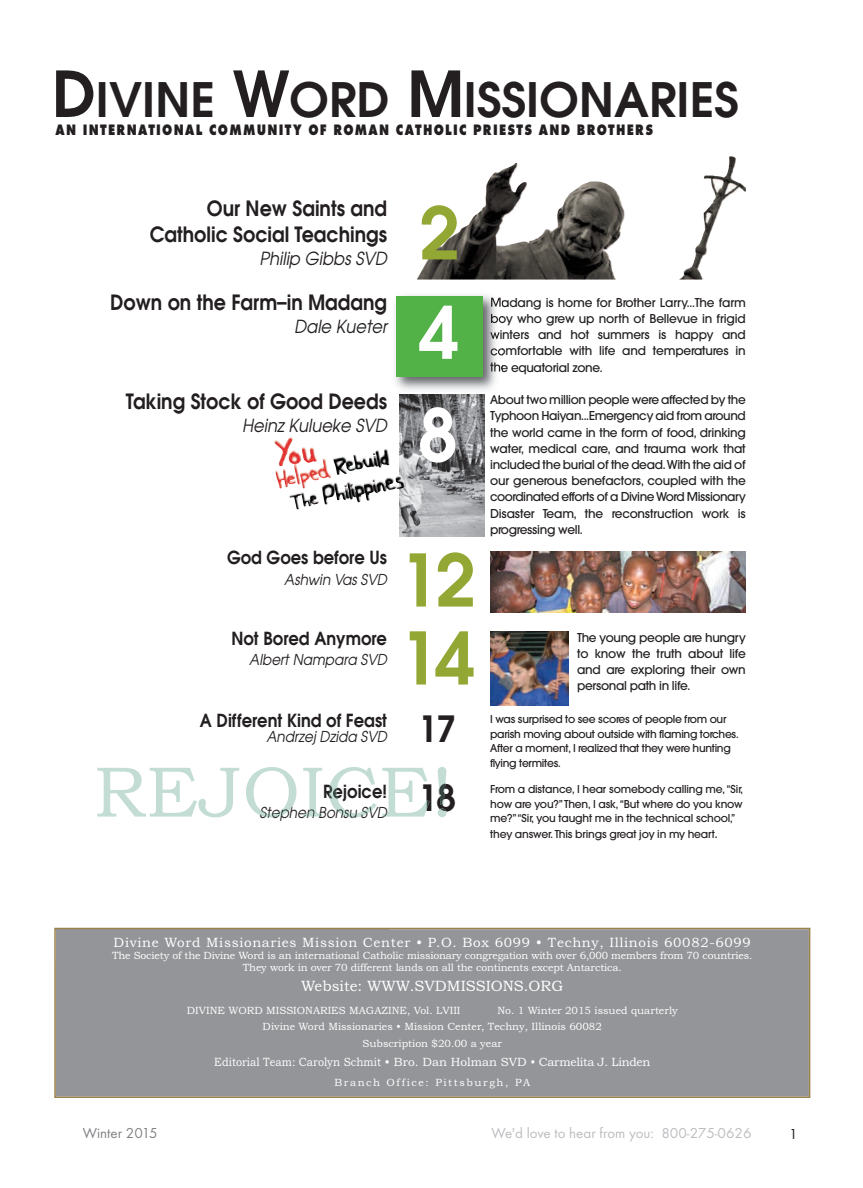
<style>
.page{position:relative;width:863px;height:1188px;background:#fff}
.page>*{position:absolute;margin:0;border:0;box-sizing:border-box;transform-origin:0 0}
.t1{font:600 72px/78px "Avant Garde";color:#93a734}
.t2{font:600 72px "Avant Garde";color:#fff}
.t3{font:600 47.25px "Avant Garde";color:#231f20}
.t4{font:600 36px/69px "Avant Garde";color:#231f20}
.t5{font:600 21px/25.2px "Avant Garde";color:#231f20;text-align:right;scale:.91 1}
.t6{font:600 18px "Avant Garde";color:#231f20;scale:.91 1}
.t7{font:italic 18px "Avant Garde";color:#231f20;scale:.91 1}
.t8{font:800 15.75px "Futura T";letter-spacing:.1em;color:#231f20;scale:.8 1}
.t9{font:italic 15px "Avant Garde";color:#231f20;scale:.91 1}
.t10{font:15px "Futura T";color:#bcbdc0}
.t11{font:15px "Bookman Old Style";color:#fff}
.t12{font:15px "Futura T";color:#808285}
.t13{font:15px "Futura T";color:#231f20}
.t14{font:500 13.5px/16.2px "Avant Gard";letter-spacing:-.015em;color:#231f20;text-align:justify}
.t15{font:13.5px "Bookman Old Style";letter-spacing:.05em;color:#fff}
.t16{font:500 12px/14.7px "Avant Gard";letter-spacing:-.025em;color:#231f20}
.t17{font:12px "Bookman Old Style";color:#fff;scale:.9 1}
.t18{font:10.5px/12px "Bookman Old Style";letter-spacing:-.01em;color:#fff;text-align:center}
.t19{font:10.5px "Bookman Old Style";letter-spacing:.15em;color:#fff}
.s1{font-size:63px}
.s2{font-size:13.5px}
</style>
<div class="page">
<img style="left:399px;top:396px;width:85px;height:141px">
<img style="left:417px;top:156px;width:329px;height:124px">
<div style="left:57px;top:931px;width:750px;height:164px;background:#939598"></div>
<div style="left:56px;top:929px;width:333px;height:33px;background:#939598"></div>
<div style="left:54px;top:928px;width:756px;height:170px;border:2px solid #9a824b"></div>
<img style="left:395px;top:295px;width:107px;height:101px">
<img style="left:399px;top:394px;width:85px;height:2px">
<svg style="left:491px;top:298px;width:11px;height:10px"></svg>
<svg style="left:491px;top:314px;width:11px;height:10px"></svg>
<svg style="left:490px;top:330px;width:12px;height:9px"></svg>
<svg style="left:491px;top:347px;width:11px;height:8px"></svg>
<svg style="left:490px;top:362px;width:12px;height:11px"></svg>
<div style="left:396px;top:297px;width:87px;height:80px;background:#53b247"></div>
<img style="left:490px;top:632px;width:78px;height:73px">
<img style="left:274px;top:437px;width:116px;height:73px">
<img style="left:490px;top:552px;width:256px;height:61px">
<svg style="left:97px;top:767px;width:289px;height:50px"></svg>
<svg style="left:324px;top:785px;width:62px;height:17px"></svg>
<svg style="left:260px;top:806px;width:97px;height:11px"></svg>
<h2 class="t3" style="left:52px;top:73px;width:689px"><span class="s1">D</span>IVINE <span class="s1">W</span>ORD <span class="s1">M</span>ISSIONARIES</h2>
<p class="t8" style="left:56px;top:120px;width:748px">AN INTERNATIONAL COMMUNITY OF ROMAN CATHOLIC PRIESTS AND BROTHERS</p>
<h3 class="t5" style="left:150px;top:197px;width:262px">Our New Saints and<br>Catholic Social Teachings</h3>
<h3 class="t7" style="left:259px;top:248px;width:142px">Philip Gibbs SVD</h3>
<h3 class="t5" style="left:110px;top:290px;width:306px">Down on the Farm–in Madang</h3>
<h3 class="t7" style="left:294px;top:316px;width:104px">Dale Kueter</h3>
<h3 class="t5" style="left:126px;top:389px;width:289px">Taking Stock of Good Deeds</h3>
<h3 class="t7" style="left:242px;top:416px;width:161px">Heinz Kulueke SVD</h3>
<h3 class="t6" style="left:227px;top:547px;width:177px">God Goes before Us</h3>
<p class="t9" style="left:284px;top:572px;width:114px">Ashwin Vas SVD</p>
<h3 class="t6" style="left:231px;top:628px;width:173px">Not Bored Anymore</h3>
<p class="t9" style="left:249px;top:651px;width:153px">Albert Nampara SVD</p>
<h3 class="t6" style="left:200px;top:710px;width:207px">A Different Kind of Feast</h3>
<p class="t9" style="left:267px;top:728px;width:134px">Andrzej Dzida SVD</p>
<h3 class="t6" style="left:323px;top:782px;width:72px">Rejoice!</h3>
<p class="t9" style="left:259px;top:804px;width:142px">Stephen Bonsu SVD</p>
<h1 class="t1" style="left:419px;top:196px;width:42px">2</h1>
<h1 class="t2" style="left:419px;top:292px;width:42px">4</h1>
<h1 class="t2" style="left:418px;top:394px;width:42px">8</h1>
<h1 class="t1" style="left:399px;top:543px;width:79px">12<br>14</h1>
<h3 class="t4" style="left:418px;top:695px;width:40px">17<br>18</h3>
<p class="t14" style="left:490px;top:294px;width:257px">Madang is home for Brother Larry...The farm boy who grew up north of Bellevue in frigid winters and hot summers is happy and comfortable with life and temperatures in the equatorial zone.</p>
<p class="t14" style="left:490px;top:391px;width:257px">About two million people were affected by the Typhoon Haiyan...Emergency aid from around the world came in the form of food, drinking water, medical care, and trauma work that included the burial of the dead. With the aid of our generous benefactors, coupled with the coordinated efforts of a Divine Word Missionary Disaster Team, the reconstruction work is progressing well.</p>
<p class="t14" style="left:577px;top:629px;width:170px">The young people are hungry to know the truth about life and are exploring their own personal path in life.</p>
<p class="t16" style="left:490px;top:712px;width:250px">I was surprised to see scores of people from our parish moving about outside with flaming torches.<br>After a moment, I realized that they were hunting flying termites.</p>
<p class="t16" style="left:490px;top:782px;width:254px">From a distance, I hear somebody calling me, “Sir, how are you?” Then, I ask, “But where do you know me?” “Sir, you taught me in the technical school,” they answer. This brings great joy in my heart<span class="s2">.</span></p>
<p class="t15" style="left:114px;top:935px;width:639px">Divine Word Missionaries Mission Center • P.O. Box 6099 • Techny, Illinois 60082-6099</p>
<p class="t18" style="left:112px;top:950px;width:642px">The Society of the Divine Word is an international Catholic missionary congregation with over 6,000 members from 70 countries.<br>They work in over 70 different lands on all the continents except Antarctica.</p>
<p class="t11" style="left:301px;top:977px;width:264px">Website: WWW.SVDMISSIONS.ORG</p>
<p class="t18" style="left:187px;top:1004px;width:275px">DIVINE WORD MISSIONARIES MAGAZINE, Vol. L VIII</p>
<p class="t18" style="left:497px;top:1004px;width:182px">No. 1 Winter 2015 issued quarterly</p>
<p class="t18" style="left:263px;top:1021px;width:341px">Divine Word Missionaries • Mission Center, Techny, Illinois 60082</p>
<p class="t18" style="left:362px;top:1037px;width:141px">Subscription $20.00 a year</p>
<p class="t17" style="left:214px;top:1055px;width:486px">Editorial Team: Carolyn Schmit • Bro. Dan Holman SVD • Carmelita J. Linden</p>
<p class="t19" style="left:334px;top:1076px;width:197px">Branch Office: Pittsburgh, PA</p>
<p class="t12" style="left:83px;top:1124px;width:76px">Winter 2015</p>
<p class="t10" style="left:491px;top:1124px;width:262px">We'd love to hear from you: 800-275-0626</p>
<p class="t13" style="left:789px;top:1125px;width:10px">1</p>
</div>
